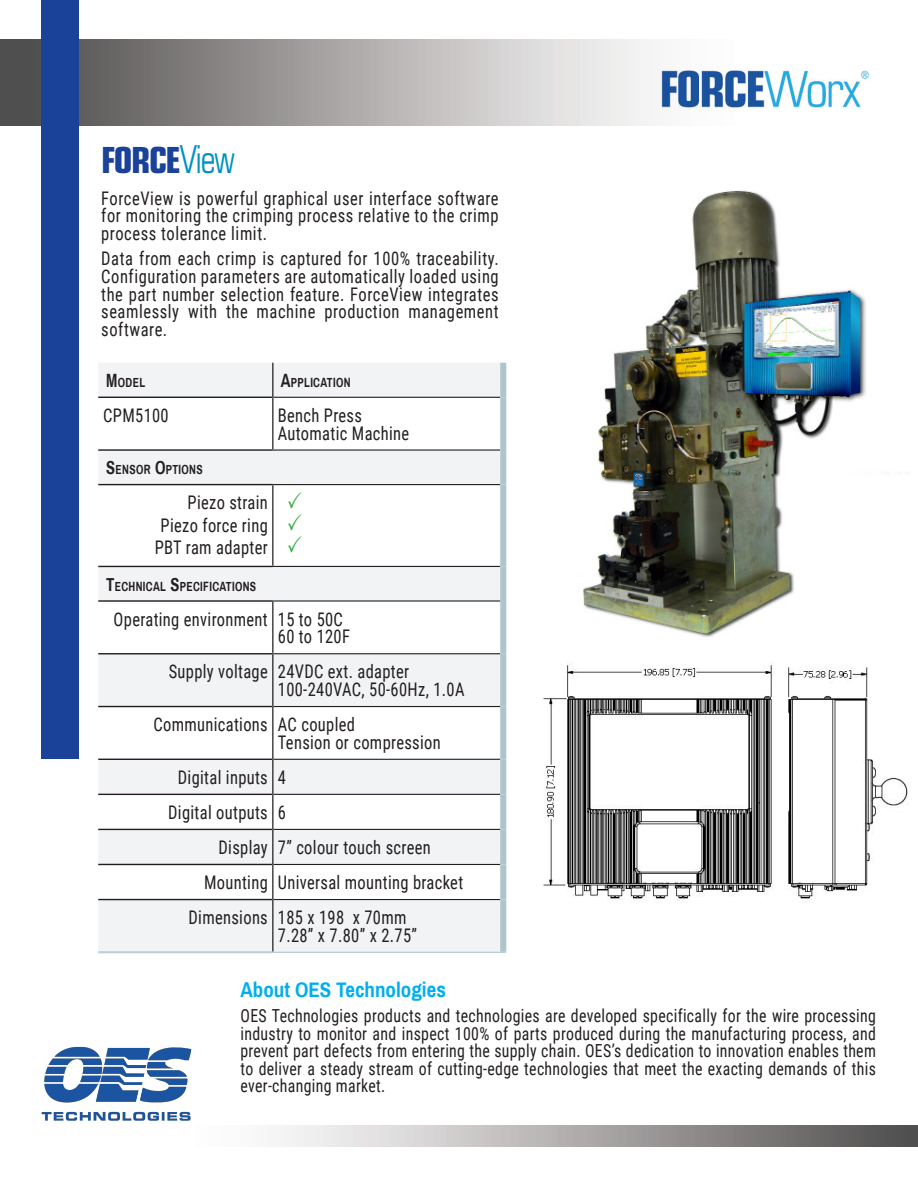
<style>
.page{position:relative;width:918px;height:1188px;background:#fff}
.page>*{position:absolute;margin:0;border:0;box-sizing:border-box;transform-origin:0 0}
.Blue_Subheading{font:700 condensed 36px "Eurostile";letter-spacing:-.04em;color:#1b4299}
.Paragraph_Style_1{font:700 21px "Archivo Narrow";color:#00aeef}
.Copy_text{font:18.75px/17.7px "Roboto Condensed";letter-spacing:.02em;color:#231f20;scale:.88 1}
.Copy_text-2{font:18px/17.5px "Roboto Condensed";letter-spacing:.02em;color:#231f20;text-align:justify;scale:.88 1}
.Inline_headings{font:700 13.2px "Archivo Narrow";color:#231f20;scale:.88 1}
.s1{font-weight:400;font-size:38.55px;color:#0092c1}
.s2{font-size:18.75px}
</style>
<div class="page">
<svg style="left:0;top:40px;width:658px;height:86px;background:#a8a6a6"></svg>
<svg style="left:274px;top:1125px;width:644px;height:22px;background:#a7a5a5"></svg>
<img style="left:42px;top:1046px;width:150px;height:74px">
<div style="left:42px;top:0;width:37px;height:759px;background:#1b4299"></div>
<img style="left:650px;top:63px;width:219px;height:50px">
<svg style="left:98px;top:363px;width:402px;height:589px"></svg>
<hr style="left:272px;top:363px;width:1px;height:34px;background:#231f20">
<hr style="left:272px;top:397px;width:1px;height:52px;background:#231f20">
<hr style="left:272px;top:485px;width:1px;height:81px;background:#231f20">
<hr style="left:272px;top:602px;width:1px;height:52px;background:#231f20">
<hr style="left:272px;top:654px;width:1px;height:53px;background:#231f20">
<hr style="left:272px;top:707px;width:1px;height:52px;background:#231f20">
<hr style="left:272px;top:759px;width:1px;height:35px;background:#231f20">
<hr style="left:272px;top:794px;width:1px;height:35px;background:#231f20">
<hr style="left:272px;top:829px;width:1px;height:35px;background:#231f20">
<hr style="left:272px;top:864px;width:1px;height:36px;background:#231f20">
<hr style="left:272px;top:900px;width:1px;height:52px;background:#231f20">
<hr style="left:98px;top:397px;width:174px;height:1px;background:#231f20">
<hr style="left:98px;top:449px;width:175px;height:2px;background:#231f20">
<hr style="left:98px;top:484px;width:175px;height:1px;background:#231f20">
<hr style="left:98px;top:566px;width:175px;height:1px;background:#231f20">
<hr style="left:98px;top:600px;width:175px;height:2px;background:#231f20">
<hr style="left:98px;top:653px;width:174px;height:1px;background:#231f20">
<hr style="left:98px;top:706px;width:174px;height:1px;background:#231f20">
<hr style="left:98px;top:759px;width:174px;height:1px;background:#231f20">
<hr style="left:98px;top:794px;width:174px;height:1px;background:#231f20">
<hr style="left:98px;top:829px;width:174px;height:1px;background:#231f20">
<hr style="left:98px;top:864px;width:174px;height:1px;background:#231f20">
<hr style="left:98px;top:899px;width:174px;height:1px;background:#231f20">
<hr style="left:98px;top:952px;width:175px;height:1px;background:#aec5cc">
<hr style="left:98px;top:953px;width:175px;height:1px;background:#aec5cc">
<hr style="left:273px;top:397px;width:227px;height:1px;background:#231f20">
<hr style="left:273px;top:449px;width:227px;height:2px;background:#231f20">
<hr style="left:273px;top:484px;width:227px;height:1px;background:#231f20">
<hr style="left:273px;top:566px;width:227px;height:1px;background:#231f20">
<hr style="left:273px;top:600px;width:227px;height:2px;background:#231f20">
<hr style="left:273px;top:653px;width:227px;height:1px;background:#231f20">
<hr style="left:273px;top:706px;width:227px;height:1px;background:#231f20">
<hr style="left:273px;top:759px;width:227px;height:1px;background:#231f20">
<hr style="left:273px;top:794px;width:227px;height:1px;background:#231f20">
<hr style="left:273px;top:829px;width:227px;height:1px;background:#231f20">
<hr style="left:273px;top:864px;width:227px;height:1px;background:#231f20">
<hr style="left:273px;top:899px;width:227px;height:1px;background:#231f20">
<hr style="left:273px;top:952px;width:233px;height:1px;background:#aec5cc">
<div style="left:500px;top:363px;width:6px;height:34px;background:#aec5cc"></div>
<div style="left:500px;top:397px;width:6px;height:53px;background:#aec5cc"></div>
<div style="left:500px;top:450px;width:6px;height:35px;background:#aec5cc"></div>
<div style="left:500px;top:485px;width:6px;height:81px;background:#aec5cc"></div>
<div style="left:500px;top:566px;width:6px;height:35px;background:#aec5cc"></div>
<div style="left:500px;top:601px;width:6px;height:53px;background:#aec5cc"></div>
<div style="left:500px;top:654px;width:6px;height:53px;background:#aec5cc"></div>
<div style="left:500px;top:707px;width:6px;height:52px;background:#aec5cc"></div>
<div style="left:500px;top:759px;width:6px;height:35px;background:#aec5cc"></div>
<div style="left:500px;top:794px;width:6px;height:35px;background:#aec5cc"></div>
<div style="left:500px;top:829px;width:6px;height:35px;background:#aec5cc"></div>
<div style="left:500px;top:864px;width:6px;height:36px;background:#aec5cc"></div>
<div style="left:500px;top:900px;width:6px;height:52px;background:#aec5cc"></div>
<img style="left:583px;top:190px;width:283px;height:447px">
<img style="left:543px;top:662px;width:230px;height:238px">
<img style="left:788px;top:667px;width:120px;height:233px">
<svg style="left:288px;top:492px;width:13px;height:60px"></svg>
<p class="Blue_Subheading" style="left:101px;top:139px;width:135px">FORCE<span class="s1">View</span></p>
<p class="Copy_text" style="left:101px;top:188px;width:453px;text-align:justify">ForceView is powerful graphical user interface software for monitoring the crimping process relative to the crimp process tolerance limit.</p>
<p class="Copy_text" style="left:101px;top:249px;width:453px;text-align:justify">Data from each crimp is captured for 100% traceability.<br>Configuration parameters are automatically loaded using the part number selection feature. ForceView integrates seamlessly with the machine production management software.</p>
<p class="Inline_headings" style="left:106px;top:374px;width:46px"><span class="s2">M</span>ODEL</p>
<p class="Inline_headings" style="left:281px;top:374px;width:41px"><span class="s2">A</span>PPLICATION</p>
<p class="Copy_text" style="left:103px;top:406px;width:76px">CPM5100</p>
<p class="Copy_text" style="left:278px;top:406px;width:97px">Bench Press</p>
<p class="Copy_text" style="left:278px;top:423px;width:151px">Automatic Machine</p>
<p class="Inline_headings" style="left:106px;top:461px;width:20px"><span class="s2">S</span>ENSOR</p>
<p class="Inline_headings" style="left:155px;top:461px;width:21px"><span class="s2">O</span>PTIONS</p>
<p class="Copy_text" style="left:155px;top:491px;width:130px;line-height:22.5px;text-align:right">Piezo strain<br>Piezo force ring<br>PBT ram adapter</p>
<p class="Inline_headings" style="left:106px;top:578px;width:42px"><span class="s2">T</span>ECHNICA</p>
<p class="Inline_headings" style="left:160px;top:578px;width:30px">L <span class="s2">S</span>PECIFICATIONS</p>
<p class="Copy_text" style="left:114px;top:609px;width:177px">Operating environment</p>
<p class="Copy_text" style="left:278px;top:609px;width:84px">15 to 50C<br>60 to 120F</p>
<p class="Copy_text" style="left:169px;top:662px;width:114px">Supply voltage</p>
<p class="Copy_text" style="left:278px;top:662px;width:214px">24VDC ext. adapter<br>100-240VAC, 50-60Hz, 1.0A</p>
<p class="Copy_text" style="left:153px;top:715px;width:132px">Communications</p>
<p class="Copy_text" style="left:278px;top:715px;width:187px">AC coupled<br>Tension or compression</p>
<p class="Copy_text" style="left:178px;top:768px;width:104px">Digital inputs</p>
<p class="Copy_text" style="left:278px;top:768px;width:11px">4</p>
<p class="Copy_text" style="left:168px;top:803px;width:115px">Digital outputs</p>
<p class="Copy_text" style="left:278px;top:803px;width:11px">6</p>
<p class="Copy_text" style="left:219px;top:838px;width:58px">Display</p>
<p class="Copy_text" style="left:278px;top:838px;width:175px">7” colour touch screen</p>
<p class="Copy_text" style="left:204px;top:873px;width:74px">Mounting</p>
<p class="Copy_text" style="left:278px;top:873px;width:212px">Universal mounting bracket</p>
<p class="Copy_text" style="left:188px;top:908px;width:92px">Dimensions</p>
<p class="Copy_text" style="left:278px;top:908px;width:160px">185 x 198 x 70mm<br>7.28” x 7.80” x 2.75”</p>
<p class="Paragraph_Style_1" style="left:241px;top:977px;width:207px">About OES Technologies</p>
<p class="Copy_text-2" style="left:241px;top:1006px;width:724px">OES Technologies products and technologies are developed specifically for the wire processing industry to monitor and inspect 100% of parts produced during the manufacturing process, and prevent part defects from entering the supply chain. OES’s dedication to innovation enables them to deliver a steady stream of cutting-edge technologies that meet the exacting demands of this ever-changing market.</p>
</div>
